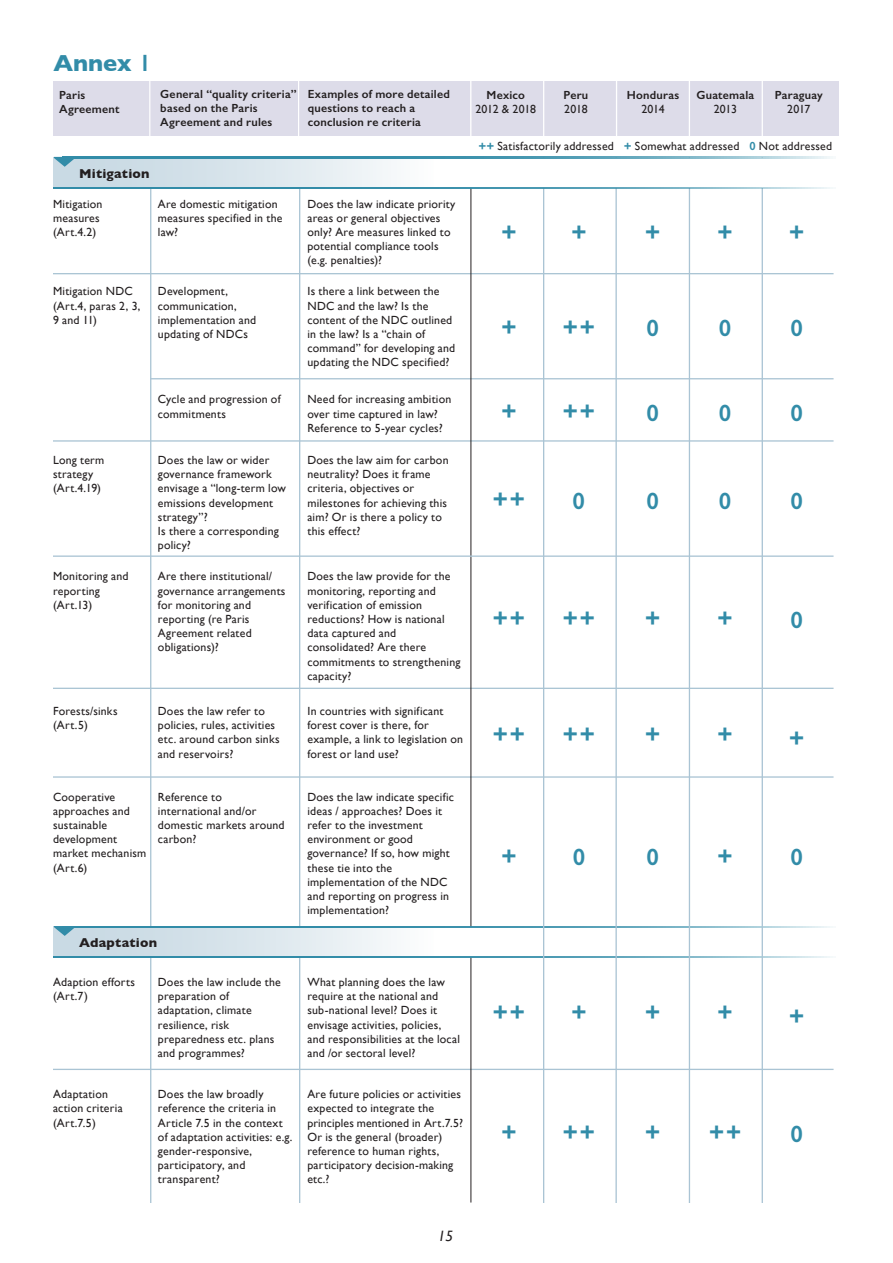
<style>
.page{position:relative;width:893px;height:1263px;background:#fff}
.page>*{position:absolute;margin:0;border:0;box-sizing:border-box;transform-origin:0 0}
.t1{font:700 23.7px "Gill Sans";color:#328ca8}
.t2{font:600 23.7px "Gill Sans";color:#328ca8}
.t3{font:italic 15px "Gill Sans";color:#231f20}
.t4{font:700 13.2px "Gill Sans";letter-spacing:.015em;color:#231f20}
.t5{font:11.85px/14.2px "Gill Sans";letter-spacing:.015em;color:#231f20}
.t6{font:600 11.85px/14.2px "Gill Sans";letter-spacing:.02em;color:#231f20}
.t7{font:11.85px "Gill Sans";letter-spacing:-.02em;color:#231f20}
.s1{font-weight:600}
.s2{font-weight:700;color:#328ca8}
.s3{font-weight:600;color:#328ca8}
</style>
<div class="page">
<div style="left:54px;top:81px;width:785px;height:55px;background:#dddce9"></div>
<hr style="left:298px;top:65px;width:1px;height:77px;background:#fff">
<hr style="left:149px;top:69px;width:1px;height:73px;background:#fff">
<hr style="left:299px;top:159px;width:1px;height:1043px;background:#aac4d4">
<hr style="left:150px;top:159px;width:1px;height:1043px;background:#aac4d4">
<hr style="left:54px;top:273px;width:779px;height:1px;background:#aac4d4">
<hr style="left:54px;top:440px;width:779px;height:2px;background:#aac4d4">
<hr style="left:54px;top:688px;width:779px;height:1px;background:#aac4d4">
<hr style="left:54px;top:776px;width:779px;height:2px;background:#aac4d4">
<hr style="left:54px;top:1069px;width:779px;height:1px;background:#aac4d4">
<hr style="left:150px;top:378px;width:683px;height:1px;background:#aac4d4">
<hr style="left:762px;top:78px;width:1px;height:63px;background:#fff">
<hr style="left:689px;top:78px;width:1px;height:63px;background:#fff">
<hr style="left:616px;top:78px;width:1px;height:63px;background:#fff">
<hr style="left:543px;top:78px;width:1px;height:63px;background:#fff">
<hr style="left:470px;top:78px;width:1px;height:63px;background:#fff">
<hr style="left:470px;top:158px;width:1px;height:1044px;background:#231f20">
<div style="left:54px;top:927px;width:783px;height:30px;background:#fff"></div>
<div style="left:54px;top:927px;width:380px;height:30px;background:linear-gradient(to right,#c1d5e0,#f8fafb)"></div>
<svg style="left:54px;top:956px;width:779px;height:2px;background:#56a0b7"></svg>
<svg style="left:54px;top:926px;width:23px;height:10px"></svg>
<svg style="left:62px;top:926px;width:771px;height:2px;background:#56a0b7"></svg>
<hr style="left:54px;top:555px;width:779px;height:2px;background:#aac4d4">
<hr style="left:543px;top:158px;width:1px;height:1044px;background:#aac4d4">
<hr style="left:615px;top:158px;width:2px;height:1044px;background:#aac4d4">
<hr style="left:689px;top:158px;width:1px;height:1044px;background:#aac4d4">
<hr style="left:762px;top:158px;width:1px;height:1044px;background:#aac4d4">
<div style="left:54px;top:158px;width:783px;height:30px;background:#fff"></div>
<div style="left:54px;top:158px;width:380px;height:30px;background:linear-gradient(to right,#c1d5e0,#f8fafb)"></div>
<svg style="left:54px;top:187px;width:779px;height:2px;background:#56a0b7"></svg>
<svg style="left:54px;top:157px;width:23px;height:10px"></svg>
<svg style="left:62px;top:157px;width:771px;height:1px"></svg>
<h1 class="t1" style="left:53px;top:44px;width:99px">Annex <span class="s1">1</span></h1>
<p class="t6" style="left:59px;top:88px;width:62px">Paris<br>Agreement</p>
<p class="t6" style="left:160px;top:86px;width:138px">General “quality criteria” based on the Paris<br>Agreement and rules</p>
<p class="t6" style="left:308px;top:86px;width:144px">Examples of more detailed questions to reach a conclusion re criteria</p>
<p class="t4" style="left:79px;top:163px;width:72px">Mitigation</p>
<p class="t5" style="left:53px;top:196px;width:51px">Mitigation measures (Art.4.2)</p>
<p class="t5" style="left:158px;top:196px;width:126px">Are domestic mitigation measures specified in the law?</p>
<p class="t5" style="left:307px;top:196px;width:149px">Does the law indicate priority areas or general objectives only? Are measures linked to potential compliance tools (e.g. penalties)?</p>
<p class="t5" style="left:53px;top:284px;width:89px">Mitigation NDC (Art.4, paras 2, 3,<br>9 and 11)</p>
<p class="t5" style="left:158px;top:284px;width:100px">Development, communication, implementation and updating of NDCs</p>
<p class="t5" style="left:307px;top:284px;width:149px">Is there a link between the<br>NDC and the law? Is the content of the NDC outlined in the law? Is a “chain of command” for developing and updating the NDC specified?</p>
<p class="t6" style="left:486px;top:88px;width:40px">Mexico</p>
<p class="t7" style="left:475px;top:102px;width:62px">2012 &amp; 2018</p>
<p class="t6" style="left:563px;top:88px;width:26px">Peru</p>
<p class="t5" style="left:564px;top:102px;width:25px">2018</p>
<p class="t6" style="left:627px;top:88px;width:54px">Honduras</p>
<p class="t5" style="left:641px;top:102px;width:25px">2014</p>
<p class="t6" style="left:696px;top:88px;width:59px">Guatemala</p>
<p class="t5" style="left:714px;top:102px;width:25px">2013</p>
<p class="t6" style="left:775px;top:88px;width:50px">Paraguay</p>
<p class="t5" style="left:787px;top:102px;width:24px">2017</p>
<p class="t5" style="left:478px;top:138px;width:355px"><span class="s2">++</span> Satisfactorily addressed <span class="s2">+</span> Somewhat addressed <span class="s3">0</span> Not addressed</p>
<h1 class="t1" style="left:501px;top:213px;width:17px">+</h1>
<h1 class="t1" style="left:571px;top:213px;width:17px">+</h1>
<h1 class="t1" style="left:645px;top:213px;width:17px">+</h1>
<h1 class="t1" style="left:717px;top:213px;width:17px">+</h1>
<h1 class="t1" style="left:789px;top:213px;width:17px">+</h1>
<h1 class="t1" style="left:501px;top:308px;width:17px">+</h1>
<h1 class="t1" style="left:562px;top:308px;width:34px">++</h1>
<h1 class="t2" style="left:646px;top:314px;width:14px">0</h1>
<h1 class="t2" style="left:719px;top:314px;width:14px">0</h1>
<h1 class="t2" style="left:791px;top:314px;width:14px">0</h1>
<p class="t5" style="left:158px;top:392px;width:124px">Cycle and progression of commitments</p>
<p class="t5" style="left:307px;top:392px;width:145px">Need for increasing ambition over time captured in law?<br>Reference to 5-year cycles?</p>
<h1 class="t1" style="left:501px;top:393px;width:17px">+</h1>
<h1 class="t1" style="left:562px;top:393px;width:34px">++</h1>
<h1 class="t2" style="left:646px;top:399px;width:14px">0</h1>
<h1 class="t2" style="left:719px;top:399px;width:14px">0</h1>
<h1 class="t2" style="left:791px;top:399px;width:14px">0</h1>
<p class="t5" style="left:53px;top:453px;width:53px">Long term strategy (Art.4.19)</p>
<p class="t5" style="left:158px;top:453px;width:130px">Does the law or wider governance framework envisage a “long-term low emissions development strategy”?<br>Is there a corresponding policy?</p>
<p class="t5" style="left:307px;top:453px;width:143px">Does the law aim for carbon neutrality? Does it frame criteria, objectives or milestones for achieving this aim? Or is there a policy to this effect?</p>
<p class="t5" style="left:53px;top:569px;width:77px">Monitoring and reporting (Art.13)</p>
<p class="t5" style="left:158px;top:569px;width:129px">Are there institutional/ governance arrangements for monitoring and reporting (re Paris<br>Agreement related obligations)?</p>
<p class="t5" style="left:307px;top:569px;width:155px">Does the law provide for the monitoring, reporting and verification of emission reductions? How is national data captured and consolidated? Are there commitments to strengthening capacity?</p>
<p class="t5" style="left:53px;top:704px;width:66px">Forests/sinks (Art.5)</p>
<p class="t5" style="left:158px;top:704px;width:123px">Does the law refer to policies, rules, activities etc. around carbon sinks and reservoirs?</p>
<p class="t5" style="left:307px;top:704px;width:157px">In countries with significant forest cover is there, for example, a link to legislation on forest or land use?</p>
<p class="t5" style="left:53px;top:789px;width:95px">Cooperative approaches and sustainable development market mechanism (Art.6)</p>
<p class="t5" style="left:158px;top:789px;width:128px">Reference to international and/or domestic markets around carbon?</p>
<p class="t5" style="left:307px;top:789px;width:148px">Does the law indicate specific ideas / approaches? Does it refer to the investment environment or good governance? If so, how might these tie into the implementation of the NDC and reporting on progress in implementation?</p>
<p class="t4" style="left:79px;top:932px;width:79px">Adaptation</p>
<p class="t5" style="left:53px;top:975px;width:83px">Adaption efforts (Art.7)</p>
<p class="t5" style="left:158px;top:975px;width:124px">Does the law include the preparation of adaptation, climate resilience, risk preparedness etc. plans and programmes?</p>
<p class="t5" style="left:307px;top:975px;width:154px">What planning does the law require at the national and sub-national level? Does it envisage activities, policies, and responsibilities at the local and /or sectoral level?</p>
<p class="t5" style="left:53px;top:1087px;width:71px">Adaptation action criteria (Art.7.5)</p>
<p class="t5" style="left:158px;top:1087px;width:136px">Does the law broadly reference the criteria in<br>Article 7.5 in the context of adaptation activities: e.g. gender-responsive, participatory, and transparent?</p>
<p class="t5" style="left:307px;top:1087px;width:157px">Are future policies or activities expected to integrate the principles mentioned in Art.7.5?<br>Or is the general (broader) reference to human rights, participatory decision-making etc.?</p>
<p class="t3" style="left:438px;top:1228px;width:17px">15</p>
<h1 class="t1" style="left:492px;top:480px;width:34px">++</h1>
<h1 class="t2" style="left:573px;top:486px;width:14px">0</h1>
<h1 class="t2" style="left:646px;top:486px;width:14px">0</h1>
<h1 class="t2" style="left:719px;top:486px;width:14px">0</h1>
<h1 class="t2" style="left:791px;top:486px;width:14px">0</h1>
<h1 class="t1" style="left:645px;top:599px;width:17px">+</h1>
<h1 class="t1" style="left:717px;top:599px;width:17px">+</h1>
<h1 class="t1" style="left:492px;top:599px;width:34px">++</h1>
<h1 class="t1" style="left:562px;top:599px;width:34px">++</h1>
<h1 class="t2" style="left:791px;top:605px;width:14px">0</h1>
<h1 class="t1" style="left:645px;top:715px;width:17px">+</h1>
<h1 class="t1" style="left:717px;top:715px;width:17px">+</h1>
<h1 class="t1" style="left:492px;top:715px;width:34px">++</h1>
<h1 class="t1" style="left:562px;top:715px;width:34px">++</h1>
<h1 class="t1" style="left:789px;top:719px;width:17px">+</h1>
<h1 class="t1" style="left:501px;top:837px;width:17px">+</h1>
<h1 class="t2" style="left:573px;top:843px;width:14px">0</h1>
<h1 class="t2" style="left:791px;top:843px;width:14px">0</h1>
<h1 class="t2" style="left:646px;top:843px;width:14px">0</h1>
<h1 class="t1" style="left:717px;top:837px;width:17px">+</h1>
<h1 class="t1" style="left:492px;top:993px;width:34px">++</h1>
<h1 class="t1" style="left:571px;top:993px;width:17px">+</h1>
<h1 class="t1" style="left:789px;top:997px;width:17px">+</h1>
<h1 class="t1" style="left:645px;top:993px;width:17px">+</h1>
<h1 class="t1" style="left:717px;top:993px;width:17px">+</h1>
<h1 class="t1" style="left:501px;top:1114px;width:17px">+</h1>
<h1 class="t1" style="left:562px;top:1114px;width:34px">++</h1>
<h1 class="t1" style="left:645px;top:1114px;width:17px">+</h1>
<h1 class="t1" style="left:709px;top:1114px;width:34px">++</h1>
<h1 class="t2" style="left:791px;top:1120px;width:14px">0</h1>
</div>
